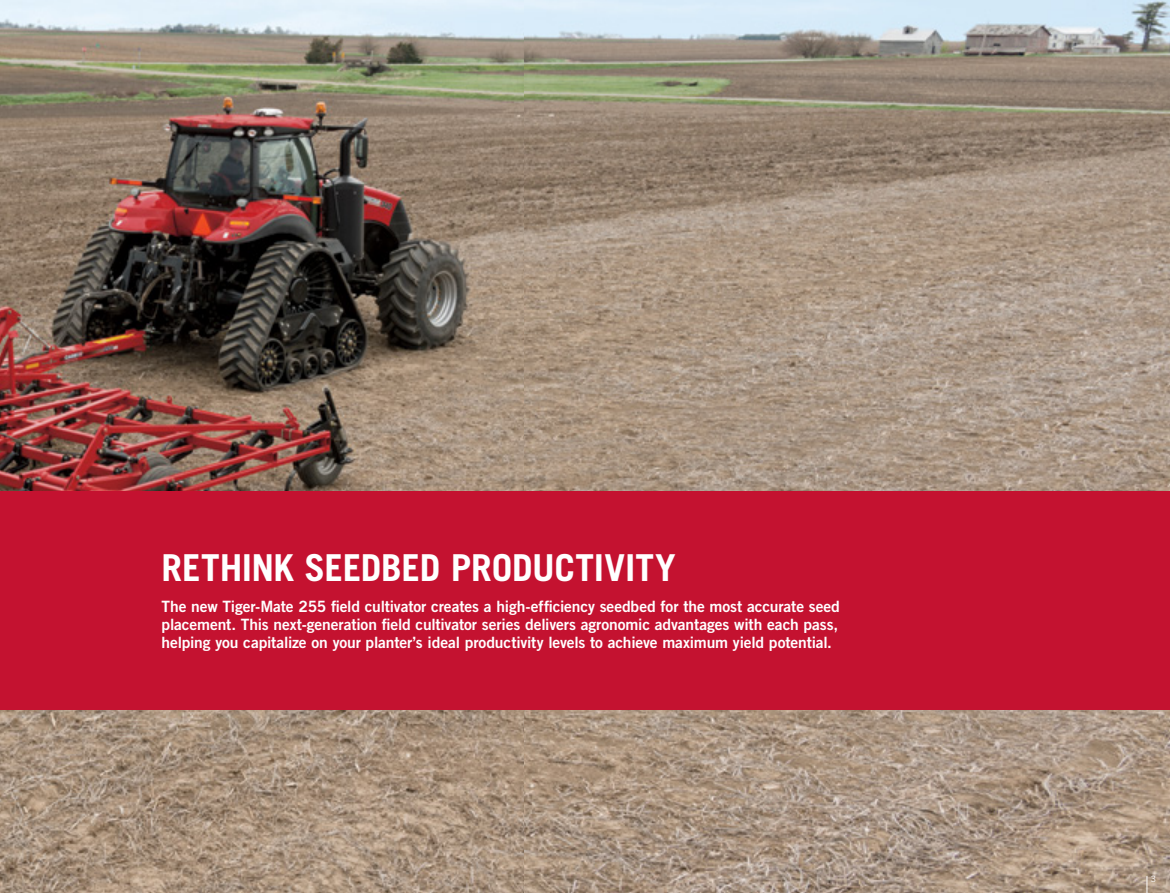
<style>
.page{position:relative;width:1170px;height:893px;background:#fff}
.page>*{position:absolute;margin:0;border:0;box-sizing:border-box;transform-origin:0 0}
.t1{font:700 37.2px "Trade Gothic LT Pro";letter-spacing:-.005em;color:#fff}
.t2{font:15.6px/17.9px "Trade Gothic LT Std Bd 2";letter-spacing:-.01em;color:#fff;text-align:justify}
.t3{font:8.7px "Trade Gothic LT Pro";color:#fff}
</style>
<div class="page">
<img style="left:0;top:0;width:524px;height:893px">
<img style="left:524px;top:0;width:645px;height:893px">
<div style="left:0;top:492px;width:1169px;height:218px;background:#c41230"></div>
<svg style="left:1146px;top:876px;width:1px;height:17px"></svg>
<h1 class="t1" style="left:161px;top:545px;width:515px">RETHINK SEEDBED PRODUCTIVITY</h1>
<p class="t2" style="left:161px;top:597px;width:680px">The new Tiger-Mate 255 field cultivator creates a high-efficiency seedbed for the most accurate seed placement. This next-generation field cultivator series delivers agronomic advantages with each pass, helping you capitalize on your planter’s ideal productivity levels to achieve maximum yield potential.</p>
<p class="t3" style="left:1150px;top:874px;width:7px">3</p>
</div>
